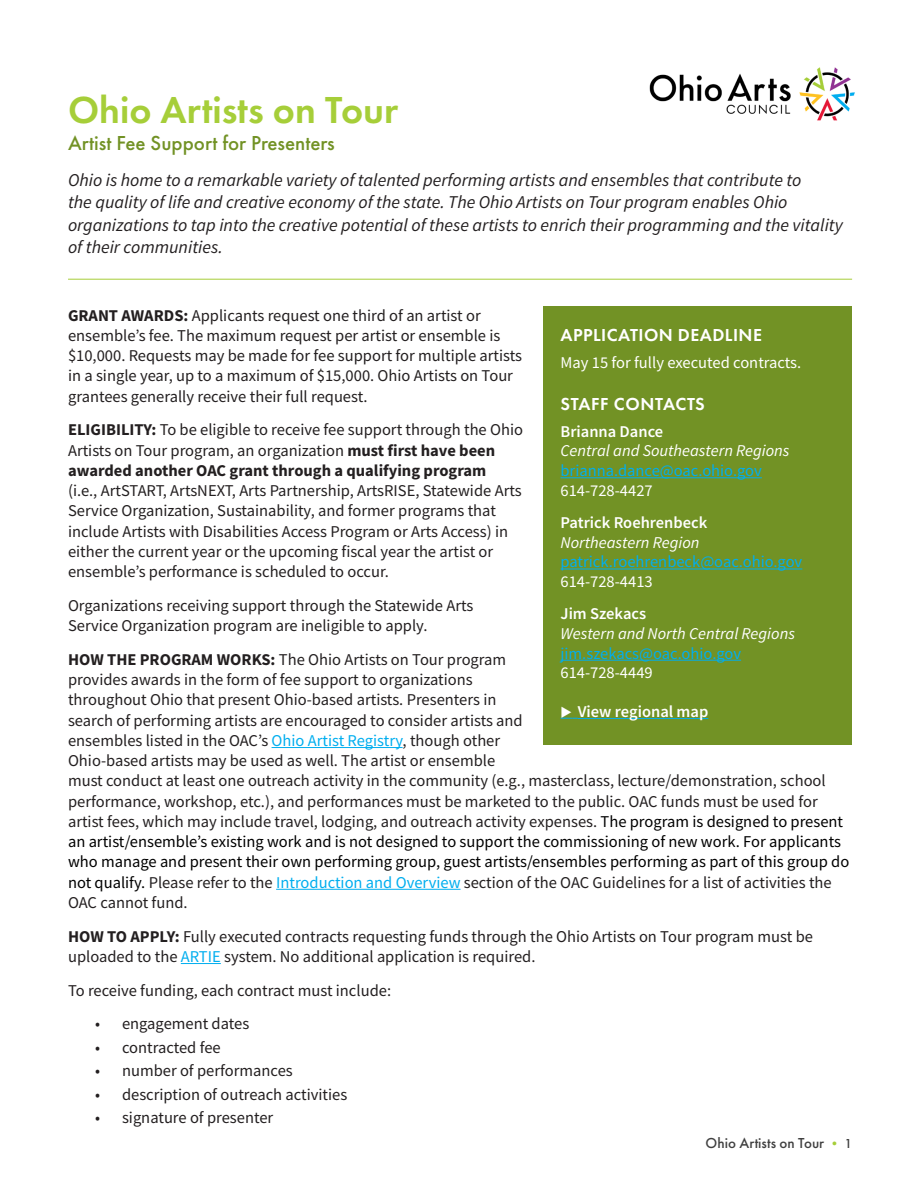
<style>
.page{position:relative;width:918px;height:1188px;background:#fff}
.page>*{position:absolute;margin:0;border:0;box-sizing:border-box;transform-origin:0 0}
.Grant_Program_Name{font:600 39px "Futura PT";color:#a6ce39}
.Grant_program_descri{font:500 21px "Futura PT";color:#729225}
.Description_paragrap{font:italic 18px/22.5px "Source Sans Pro";color:#231f20}
.t1{font:600 18px "Futura PT";letter-spacing:.025em;color:#fff}
.Body_Copy{font:16.5px/20.2px "Source Sans Pro";color:#231f20}
.t2{font:italic 16.5px/19.8px "Source Sans Pro";color:#fff}
.t3{font:16.5px/19.8px "Source Sans Pro";color:#00aeef}
.Body_Copy-2{font:16.5px "Source Sans Pro";color:#fff}
.t4{font:600 16.5px "Source Sans Pro";color:#fff}
.Body_Copy-3{font:500 15px "Futura PT";color:#404040}
.s1{font-weight:700}
.s2{color:#00aeef}
.s3{color:#000}
.s4{font-weight:600;font-style:normal}
.s5{font-style:normal;color:#00aeef}
.s6{font-style:normal}
.s7{font-weight:600;color:#fff}
.s8{font-style:italic;color:#fff}
.s9{color:#fff}
.s10{font-size:13.5px;color:#a6ce39}
.s11{font-size:13.5px}
</style>
<div class="page">
<hr style="left:272px;top:747px;width:131px;height:1px;background:#00aeef">
<hr style="left:276px;top:889px;width:185px;height:1px;background:#00aeef">
<hr style="left:181px;top:963px;width:40px;height:1px;background:#00aeef">
<div style="left:543px;top:307px;width:309px;height:438px;background:#729225"></div>
<hr style="left:561px;top:477px;width:201px;height:1px;background:#00aeef">
<hr style="left:561px;top:569px;width:241px;height:1px;background:#00aeef">
<hr style="left:561px;top:660px;width:180px;height:1px;background:#00aeef">
<svg style="left:561px;top:718px;width:17px;height:1px"></svg>
<hr style="left:578px;top:718px;width:130px;height:1px;background:#00aeef">
<img style="left:649px;top:67px;width:206px;height:54px">
<hr style="left:68px;top:279px;width:784px;height:1px;background:#a6ce39">
<p class="Grant_Program_Name" style="left:68px;top:85px;width:332px">Ohio Artists on Tour</p>
<p class="Grant_program_descri" style="left:68px;top:130px;width:268px">Artist Fee Support for Presenters</p>
<p class="Description_paragrap" style="left:68px;top:168px;width:776px">Ohio is home to a remarkable variety of talented performing artists and ensembles that contribute to<br>the quality of life and creative economy of the state. The Ohio Artists on Tour program enables Ohio organizations to tap into the creative potential of these artists to enrich their programming and the vitality of their communities.</p>
<p class="Body_Copy" style="left:68px;top:305px;width:456px"><span class="s1">GRANT AWARDS:</span> Applicants request one third of an artist or ensemble’s fee. The maximum request per artist or ensemble is $10,000. Requests may be made for fee support for multiple artists in a single year, up to a maximum of $15,000. Ohio Artists on Tour grantees generally receive their full request.</p>
<p class="Body_Copy" style="left:68px;top:420px;width:456px"><span class="s1">ELIGIBILITY:</span> To be eligible to receive fee support through the Ohio Artists on Tour program, an organization <span class="s1">must first have been awarded another OAC grant through a qualifying program<br></span>(i.e., ArtSTART, ArtsNEXT, Arts Partnership, ArtsRISE, Statewide Arts Service Organization, Sustainability, and former programs that include Artists with Disabilities Access Program or Arts Access) in either the current year or the upcoming fiscal year the artist or ensemble’s performance is scheduled to occur.</p>
<p class="Body_Copy" style="left:68px;top:595px;width:407px">Organizations receiving support through the Statewide Arts<br>Service Organization program are ineligible to apply.</p>
<p class="Body_Copy" style="left:68px;top:649px;width:783px"><span class="s1">HOW THE PROGRAM WORKS:</span> The Ohio Artists on Tour program<br>provides awards in the form of fee support to organizations<br>throughout Ohio that present Ohio-based artists. Presenters in<br>search of performing artists are encouraged to consider artists and<br>ensembles listed in the OAC’s <span class="s2">Ohio Artist Registry</span>, though other<br>Ohio-based artists may be used as well. The artist or ensemble<br>must conduct at least one outreach activity in the community (e.g., masterclass, lecture/demonstration, school performance, workshop, etc.), and performances must be marketed to the public. OAC funds must be used for artist fees, which may include travel, lodging, and outreach activity expenses. <span class="s3">The program is designed to present an artist/ensemble’s existing work and is not designed to support the commissioning of new work. For applicants who manage and present their own performing group, guest artists/ensembles performing as part of this group do not qualify.</span> Please refer to the <span class="s2">Introduction and Overview</span> section of the OAC Guidelines for a list of activities the OAC cannot fund.</p>
<p class="Body_Copy" style="left:68px;top:926px;width:746px"><span class="s1">HOW TO APPLY:</span> Fully executed contracts requesting funds through the Ohio Artists on Tour program must be uploaded to the <span class="s2">ARTIE</span> system. No additional application is required.</p>
<p class="Body_Copy" style="left:68px;top:980px;width:325px">To receive funding, each contract must include:</p>
<p class="Body_Copy" style="left:95px;top:1014px;width:156px">• engagement dates</p>
<p class="Body_Copy" style="left:95px;top:1037px;width:127px">• contracted fee</p>
<p class="Body_Copy" style="left:95px;top:1061px;width:199px">• number of performances</p>
<p class="Body_Copy" style="left:95px;top:1084px;width:254px">• description of outreach activities</p>
<p class="Body_Copy" style="left:95px;top:1108px;width:180px">• signature of presenter</p>
<h1 class="t1" style="left:561px;top:324px;width:203px">APPLICATION DEADLINE</h1>
<p class="Body_Copy-2" style="left:561px;top:352px;width:242px">May 15 for fully executed contracts.</p>
<h1 class="t1" style="left:561px;top:393px;width:146px">STAFF CONTACTS</h1>
<h1 class="t2" style="left:561px;top:421px;width:231px"><span class="s4">Brianna Dance<br></span>Central and Southeastern Regions <span class="s5">brianna.dance@oac.ohio.gov<br></span><span class="s6">614-728-4427</span></h1>
<h1 class="t3" style="left:561px;top:512px;width:243px"><span class="s7">Patrick Roehrenbeck<br></span><span class="s8">Northeastern Region </span>patrick.roehrenbeck@oac.ohio.gov<br><span class="s9">614-728-4413</span></h1>
<h1 class="t2" style="left:561px;top:603px;width:236px"><span class="s4">Jim Szekacs<br></span>Western and North Central Regions <span class="s5">jim.szekacs@oac.ohio.gov<br></span><span class="s6">614-728-4449</span></h1>
<h1 class="t4" style="left:561px;top:701px;width:149px">◆ View regional map</h1>
<p class="Body_Copy-3" style="left:706px;top:1134px;width:148px">Ohio Artists on Tour <span class="s10">•</span> <span class="s11">1</span></p>
</div>
